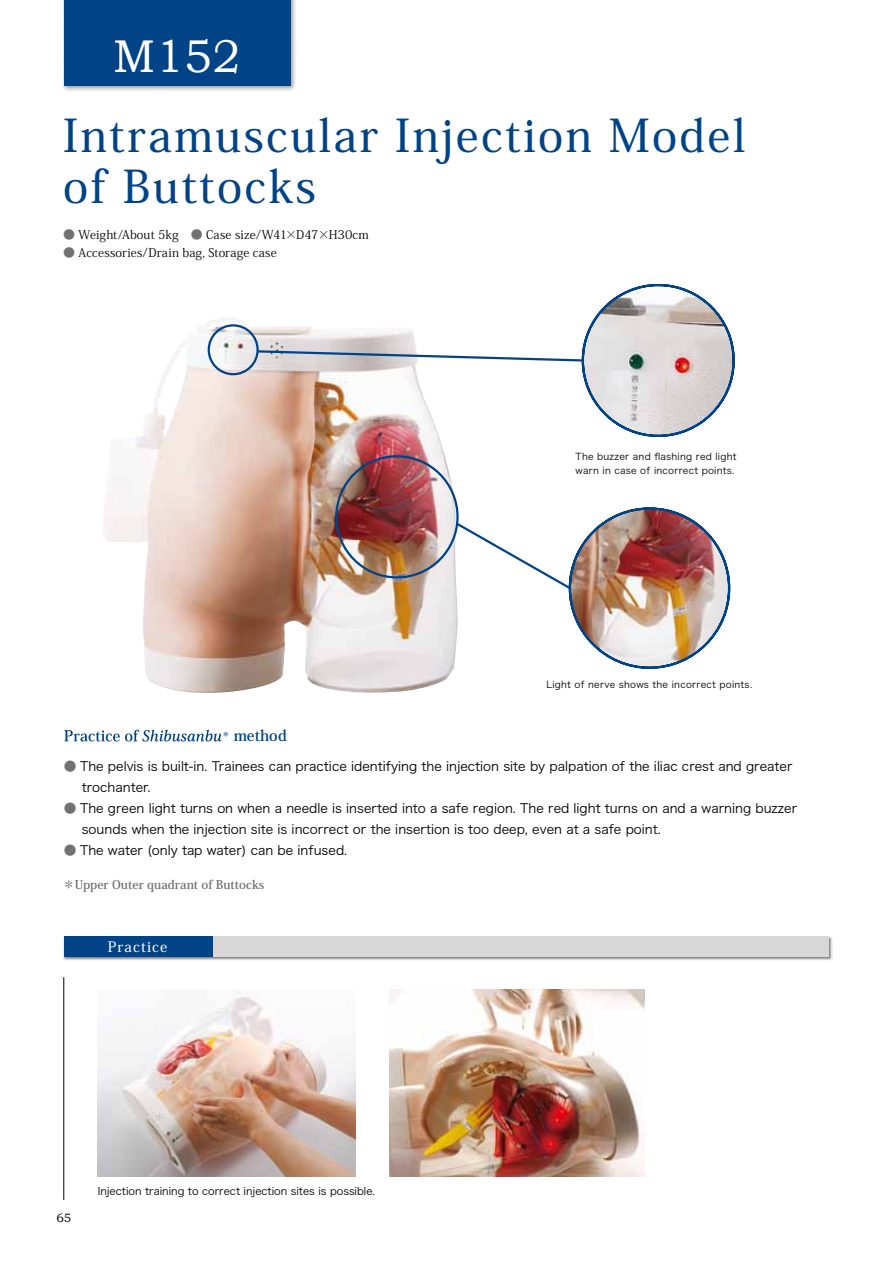
<style>
.page{position:relative;width:893px;height:1263px;background:#fff}
.page>*{position:absolute;margin:0;border:0;box-sizing:border-box;transform-origin:0 0}
.t1{font:45.9px "Bookman Old Style";color:#fff}
.t2{font:500 45px/50.8px "Koz Min Pro";letter-spacing:.05em;color:#004387}
.t3{font:700 15px "Koz Min Pro";color:#004387}
.t4{font:500 14.25px "Koz Min Pro";letter-spacing:.075em;color:#fff}
.t5{font:12.75px/21px "Hira Kaku Pro W3";color:#000}
.t6{font:12px "Koz Min Pro";letter-spacing:.015em;color:#000}
.t7{font:700 12px "Koz Min Pro";color:#727171}
.t8{font:12px "Bookman Old Style";color:#000}
.t9{font:10.5px "Hira Kaku Pro W3";color:#000}
.t10{font:9.45px/13.5px "Hira Kaku Pro W3";letter-spacing:.025em;color:#000}
.s1{color:#727171}
.s2{font-family:"Koz Min Pro";color:#727171}
</style>
<div class="page">
<img style="left:64px;top:0;width:232px;height:91px">
<div style="left:64px;top:0;width:226px;height:85px;background:#004387"></div>
<img style="left:104px;top:323px;width:349px;height:370px">
<img style="left:98px;top:992px;width:258px;height:185px">
<img style="left:389px;top:989px;width:256px;height:188px">
<svg style="left:207px;top:283px;width:528px;height:155px"></svg>
<img style="left:334px;top:507px;width:397px;height:163px">
<img style="left:255px;top:349px;width:330px;height:242px">
<img style="left:64px;top:936px;width:768px;height:24px">
<div style="left:64px;top:936px;width:149px;height:20px;background:#004387"></div>
<div style="left:213px;top:936px;width:615px;height:20px;background:#d7d7d8"></div>
<svg style="left:64px;top:730px;width:158px;height:11px"></svg>
<hr style="left:64px;top:977px;width:1px;height:223px;background:#000">
<h1 class="t1" style="left:113px;top:30px;width:129px">M152</h1>
<h2 class="t2" style="left:63px;top:108px;width:684px">Intramuscular Injection Model of Buttocks</h2>
<p class="t6" style="left:63px;top:226px;width:319px"><span class="s1">●</span> Weight/About 5kg <span class="s1">●</span> Case size/W41×D47×H30cm　</p>
<p class="t6" style="left:63px;top:244px;width:215px"><span class="s1">●</span> Accessories/Drain bag, Storage case</p>
<p class="t10" style="left:576px;top:449px;width:162px">The buzzer and flashing red light warn in case of incorrect points.</p>
<p class="t3" style="left:222px;top:725px;width:66px"><sup>＊</sup> method</p>
<p class="t10" style="left:546px;top:677px;width:207px">Light of nerve shows the incorrect points.</p>
<p class="t5" style="left:82px;top:755px;width:712px;text-indent:-18px"><span class="s2">●</span> The pelvis is built-in. Trainees can practice identifying the injection site by palpation of the iliac crest and greater trochanter.</p>
<p class="t5" style="left:82px;top:797px;width:717px;text-indent:-18px"><span class="s2">●</span> The green light turns on when a needle is inserted into a safe region. The red light turns on and a warning buzzer sounds when the injection site is incorrect or the insertion is too deep, even at a safe point.</p>
<p class="t5" style="left:64px;top:839px;width:285px"><span class="s2">●</span> The water (only tap water) can be infused.</p>
<p class="t7" style="left:63px;top:876px;width:203px">＊Upper Outer quadrant of Buttocks</p>
<p class="t4" style="left:108px;top:936px;width:61px">Practice</p>
<p class="t8" style="left:56px;top:1211px;width:16px">65</p>
<p class="t9" style="left:98px;top:1182px;width:279px">Injection training to correct injection sites is possible.</p>
</div>
